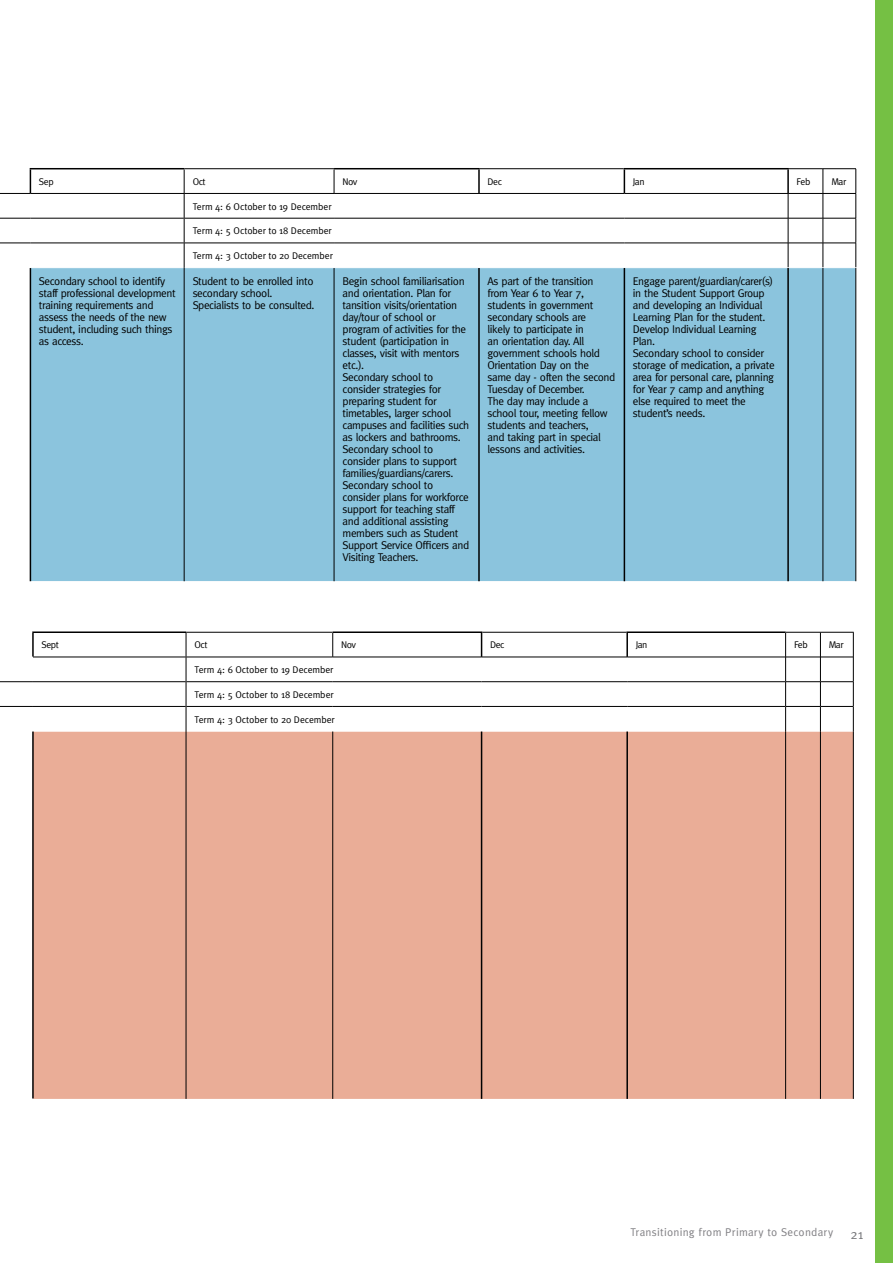
<style>
.page{position:relative;width:893px;height:1263px;background:#fff}
.page>*{position:absolute;margin:0;border:0;box-sizing:border-box;transform-origin:0 0}
.t1{font:13.5px "Meta";color:#77787b}
.t2{font:11.25px/12px "Meta";letter-spacing:-.035em;color:#000}
.t3{font:11.25px "Meta";letter-spacing:.02em;color:#807f83}
.t4{font:9.75px "Meta";letter-spacing:-.01em;color:#000}
</style>
<div class="page">
<div style="left:875px;top:0;width:18px;height:1263px;background:#75c044"></div>
<svg style="left:33px;top:633px;width:820px;height:98px"></svg>
<svg style="left:0;top:682px;width:33px;height:24px"></svg>
<div style="left:34px;top:732px;width:819px;height:367px;background:#eaad97"></div>
<hr style="left:186px;top:632px;width:147px;height:1px;background:#000">
<hr style="left:482px;top:632px;width:144px;height:1px;background:#000">
<hr style="left:786px;top:632px;width:34px;height:1px;background:#000">
<hr style="left:820px;top:632px;width:34px;height:1px;background:#000">
<hr style="left:33px;top:657px;width:153px;height:1px;background:#000">
<hr style="left:186px;top:657px;width:147px;height:1px;background:#000">
<hr style="left:333px;top:657px;width:149px;height:1px;background:#000">
<hr style="left:482px;top:657px;width:145px;height:1px;background:#000">
<hr style="left:627px;top:657px;width:158px;height:1px;background:#000">
<hr style="left:786px;top:657px;width:34px;height:1px;background:#000">
<hr style="left:821px;top:657px;width:32px;height:1px;background:#000">
<hr style="left:0;top:681px;width:33px;height:1px;background:#000">
<hr style="left:33px;top:681px;width:153px;height:1px;background:#000">
<hr style="left:186px;top:681px;width:147px;height:1px;background:#000">
<hr style="left:333px;top:681px;width:149px;height:1px;background:#000">
<hr style="left:482px;top:681px;width:145px;height:1px;background:#000">
<hr style="left:627px;top:681px;width:158px;height:1px;background:#000">
<hr style="left:786px;top:681px;width:34px;height:1px;background:#000">
<hr style="left:821px;top:681px;width:32px;height:1px;background:#000">
<hr style="left:0;top:706px;width:33px;height:1px;background:#000">
<hr style="left:33px;top:706px;width:153px;height:1px;background:#000">
<hr style="left:186px;top:706px;width:147px;height:1px;background:#000">
<hr style="left:333px;top:706px;width:149px;height:1px;background:#000">
<hr style="left:482px;top:706px;width:145px;height:1px;background:#000">
<hr style="left:627px;top:706px;width:158px;height:1px;background:#000">
<hr style="left:786px;top:706px;width:34px;height:1px;background:#000">
<hr style="left:821px;top:706px;width:32px;height:1px;background:#000">
<hr style="left:32px;top:631px;width:154px;height:2px;background:#000">
<hr style="left:333px;top:631px;width:149px;height:2px;background:#000">
<svg style="left:481px;top:633px;width:1px;height:24px"></svg>
<hr style="left:481px;top:731px;width:1px;height:368px;background:#000">
<hr style="left:626px;top:631px;width:160px;height:2px;background:#000">
<hr style="left:626px;top:633px;width:2px;height:24px;background:#000">
<hr style="left:626px;top:731px;width:2px;height:368px;background:#000">
<svg style="left:332px;top:633px;width:1px;height:24px"></svg>
<svg style="left:186px;top:633px;width:1px;height:98px"></svg>
<hr style="left:186px;top:731px;width:1px;height:368px;background:#000">
<hr style="left:332px;top:731px;width:1px;height:368px;background:#000">
<hr style="left:32px;top:633px;width:2px;height:24px;background:#000">
<hr style="left:32px;top:731px;width:2px;height:367px;background:#000">
<svg style="left:785px;top:633px;width:1px;height:98px"></svg>
<svg style="left:820px;top:632px;width:1px;height:99px"></svg>
<svg style="left:853px;top:632px;width:1px;height:99px"></svg>
<hr style="left:785px;top:731px;width:1px;height:368px;background:#000">
<hr style="left:820px;top:731px;width:1px;height:368px;background:#000">
<hr style="left:853px;top:731px;width:1px;height:368px;background:#000">
<svg style="left:0;top:169px;width:856px;height:98px"></svg>
<div style="left:31px;top:268px;width:824px;height:313px;background:#8bc4dd"></div>
<hr style="left:184px;top:268px;width:1px;height:313px;background:#000">
<hr style="left:787px;top:169px;width:2px;height:24px;background:#000">
<hr style="left:787px;top:268px;width:2px;height:313px;background:#000">
<svg style="left:823px;top:169px;width:1px;height:98px"></svg>
<svg style="left:856px;top:169px;width:1px;height:98px"></svg>
<svg style="left:788px;top:194px;width:1px;height:73px"></svg>
<hr style="left:822px;top:268px;width:1px;height:313px;background:#000">
<hr style="left:855px;top:268px;width:1px;height:313px;background:#000">
<hr style="left:184px;top:168px;width:150px;height:1px;background:#000">
<hr style="left:480px;top:168px;width:144px;height:1px;background:#000">
<hr style="left:789px;top:168px;width:34px;height:1px;background:#000">
<hr style="left:823px;top:168px;width:33px;height:1px;background:#000">
<hr style="left:0;top:193px;width:30px;height:1px;background:#000">
<hr style="left:30px;top:193px;width:154px;height:1px;background:#000">
<hr style="left:184px;top:193px;width:150px;height:1px;background:#000">
<hr style="left:334px;top:193px;width:145px;height:1px;background:#000">
<hr style="left:479px;top:193px;width:145px;height:1px;background:#000">
<hr style="left:624px;top:193px;width:164px;height:1px;background:#000">
<hr style="left:788px;top:193px;width:35px;height:1px;background:#000">
<hr style="left:823px;top:193px;width:33px;height:1px;background:#000">
<hr style="left:0;top:218px;width:30px;height:1px;background:#000">
<hr style="left:30px;top:218px;width:154px;height:1px;background:#000">
<hr style="left:185px;top:218px;width:149px;height:1px;background:#000">
<hr style="left:334px;top:218px;width:145px;height:1px;background:#000">
<hr style="left:479px;top:218px;width:145px;height:1px;background:#000">
<hr style="left:624px;top:218px;width:164px;height:1px;background:#000">
<hr style="left:788px;top:218px;width:35px;height:1px;background:#000">
<hr style="left:823px;top:218px;width:33px;height:1px;background:#000">
<hr style="left:0;top:243px;width:30px;height:1px;background:#000">
<hr style="left:30px;top:243px;width:154px;height:1px;background:#000">
<hr style="left:185px;top:243px;width:149px;height:1px;background:#000">
<hr style="left:334px;top:243px;width:145px;height:1px;background:#000">
<hr style="left:479px;top:243px;width:145px;height:1px;background:#000">
<hr style="left:624px;top:243px;width:164px;height:1px;background:#000">
<hr style="left:788px;top:243px;width:35px;height:1px;background:#000">
<hr style="left:823px;top:243px;width:33px;height:1px;background:#000">
<svg style="left:30px;top:169px;width:1px;height:24px"></svg>
<hr style="left:30px;top:268px;width:1px;height:313px;background:#000">
<hr style="left:30px;top:168px;width:154px;height:1px;background:#000">
<hr style="left:334px;top:168px;width:146px;height:1px;background:#000">
<hr style="left:478px;top:169px;width:2px;height:24px;background:#000">
<hr style="left:478px;top:268px;width:2px;height:313px;background:#000">
<hr style="left:624px;top:168px;width:165px;height:1px;background:#000">
<svg style="left:624px;top:169px;width:1px;height:24px"></svg>
<hr style="left:624px;top:268px;width:1px;height:313px;background:#000">
<svg style="left:334px;top:169px;width:1px;height:24px"></svg>
<svg style="left:184px;top:169px;width:1px;height:99px"></svg>
<hr style="left:334px;top:268px;width:1px;height:313px;background:#000">
<p class="t4" style="left:39px;top:176px;width:16px">Sep</p>
<p class="t4" style="left:193px;top:176px;width:15px">Oct</p>
<p class="t4" style="left:343px;top:176px;width:17px">Nov</p>
<p class="t4" style="left:487px;top:176px;width:16px">Dec</p>
<p class="t4" style="left:633px;top:176px;width:13px">Jan</p>
<p class="t4" style="left:797px;top:176px;width:15px">Feb</p>
<p class="t4" style="left:831px;top:176px;width:16px">Mar</p>
<p class="t4" style="left:193px;top:201px;width:140px">Term 4: 6 October to 19 December</p>
<p class="t4" style="left:193px;top:225px;width:141px">Term 4: 5 October to 18 December</p>
<p class="t4" style="left:193px;top:250px;width:142px">Term 4: 3 October to 20 December</p>
<p class="t2" style="left:39px;top:275px;width:138px">Secondary school to identify staff professional development training requirements and assess the needs of the new student, including such things as access.</p>
<p class="t2" style="left:193px;top:275px;width:123px">Student to be enrolled into secondary school.<br>Specialists to be consulted.</p>
<p class="t2" style="left:343px;top:275px;width:128px">Begin school familiarisation and orientation. Plan for tansition visits/orientation day/tour of school or program of activities for the student (participation in classes, visit with mentors etc.).<br>Secondary school to consider strategies for preparing student for timetables, larger school campuses and facilities such as lockers and bathrooms.<br>Secondary school to consider plans to support families/guardians/carers.<br>Secondary school to consider plans for workforce support for teaching staff and additional assisting members such as Student<br>Support Service Officers and<br>Visiting Teachers.</p>
<p class="t2" style="left:487px;top:275px;width:129px">As part of the transition from Year 6 to Year 7, students in government secondary schools are<br>likely to participate in<br>an orientation day. All government schools hold<br>Orientation Day on the same day - often the second<br>Tuesday of December.<br>The day may include a school tour, meeting fellow students and teachers,<br>and taking part in special lessons and activities.</p>
<p class="t2" style="left:633px;top:275px;width:143px">Engage parent/guardian/carer(s) in the Student Support Group and developing an Individual<br>Learning Plan for the student.<br>Develop Individual Learning<br>Plan.<br>Secondary school to consider storage of medication, a private area for personal care, planning for Year 7 camp and anything else required to meet the student’s needs.</p>
<p class="t4" style="left:41px;top:639px;width:19px">Sept</p>
<p class="t4" style="left:195px;top:639px;width:15px">Oct</p>
<p class="t4" style="left:341px;top:639px;width:17px">Nov</p>
<p class="t4" style="left:490px;top:639px;width:16px">Dec</p>
<p class="t4" style="left:636px;top:639px;width:13px">Jan</p>
<p class="t4" style="left:794px;top:639px;width:15px">Feb</p>
<p class="t4" style="left:829px;top:639px;width:16px">Mar</p>
<p class="t4" style="left:195px;top:664px;width:140px">Term 4: 6 October to 19 December</p>
<p class="t4" style="left:195px;top:689px;width:141px">Term 4: 5 October to 18 December</p>
<p class="t4" style="left:195px;top:714px;width:142px">Term 4: 3 October to 20 December</p>
<p class="t3" style="left:630px;top:1226px;width:204px">Transitioning from Primary to Secondary</p>
<p class="t1" style="left:851px;top:1226px;width:14px">21</p>
</div>
